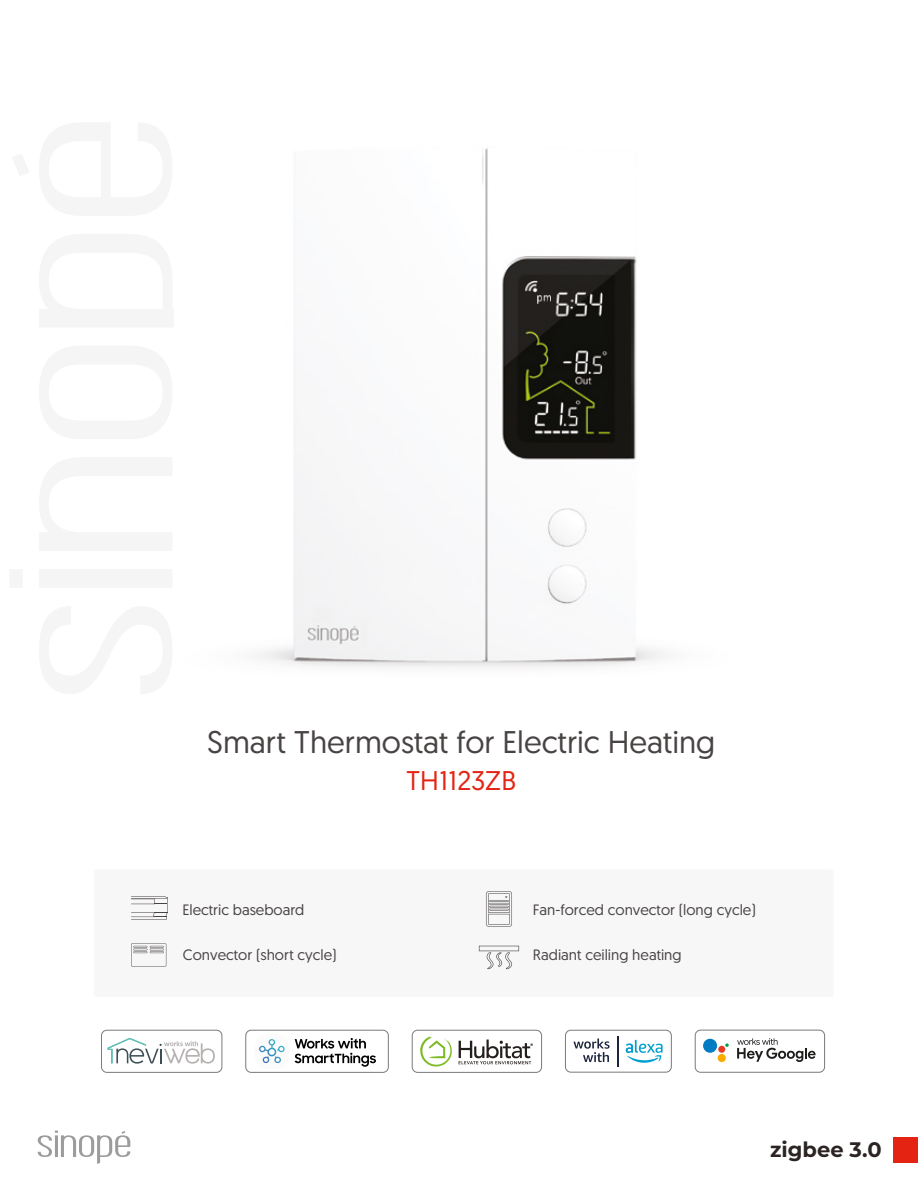
<style>
.page{position:relative;width:918px;height:1188px;background:#fff}
.page>*{position:absolute;margin:0;border:0;box-sizing:border-box;transform-origin:0 0}
.t1{font:31.35px "Geomanist";color:#494444}
.t2{font:27px "Geomanist";color:#e42313}
.t3{font:700 21px "Montserrat";color:#2b2422}
.t4{font:15px "Geomanist";color:#494444}
</style>
<div class="page">
<div style="left:94px;top:870px;width:739px;height:127px;background:#f7f7f8;border-radius:2px"></div>
<div style="left:893px;top:1137px;width:25px;height:26px;background:#e42313"></div>
<svg style="left:38px;top:1131px;width:92px;height:33px"></svg>
<svg style="left:486px;top:891px;width:26px;height:36px"></svg>
<svg style="left:131px;top:896px;width:37px;height:24px"></svg>
<svg style="left:420px;top:1037px;width:32px;height:30px"></svg>
<svg style="left:459px;top:1040px;width:74px;height:24px"></svg>
<div style="left:412px;top:1030px;width:130px;height:43px;border:1px solid #7d7978;border-radius:5px"></div>
<svg style="left:131px;top:943px;width:35px;height:24px"></svg>
<svg style="left:479px;top:946px;width:40px;height:23px"></svg>
<div style="left:101px;top:1030px;width:121px;height:43px;border:1px solid #7d7978;border-radius:5px"></div>
<svg style="left:108px;top:1038px;width:107px;height:26px"></svg>
<img style="left:259px;top:148px;width:407px;height:520px">
<svg style="left:538px;top:296px;width:13px;height:8px"></svg>
<div style="left:245px;top:1030px;width:144px;height:43px;border:1px solid #7d7978;border-radius:5px"></div>
<svg style="left:259px;top:1039px;width:26px;height:25px"></svg>
<svg style="left:295px;top:1038px;width:81px;height:29px"></svg>
<div style="left:695px;top:1030px;width:130px;height:43px;border:1px solid #7d7978;border-radius:5px"></div>
<svg style="left:737px;top:1038px;width:79px;height:24px"></svg>
<svg style="left:725px;top:1043px;width:4px;height:4px"></svg>
<div style="left:718px;top:1046px;width:7px;height:7px;background:#e73b25;border-radius:50%"></div>
<div style="left:718px;top:1054px;width:8px;height:8px;background:#f8ac00;border-radius:50%"></div>
<div style="left:703px;top:1039px;width:14px;height:14px;background:#007cc2;border-radius:50%"></div>
<div style="left:565px;top:1030px;width:107px;height:43px;border:1px solid #7d7978;border-radius:5px"></div>
<svg style="left:574px;top:1038px;width:36px;height:24px"></svg>
<svg style="left:626px;top:1040px;width:37px;height:23px"></svg>
<hr style="left:617px;top:1036px;width:1px;height:31px;background:#1b243c">
<h1 class="t1" style="left:207px;top:722px;width:510px">Smart Thermostat for Electric Heating</h1>
<h2 class="t2" style="left:406px;top:763px;width:111px">TH1123ZB</h2>
<p class="t4" style="left:182px;top:900px;width:123px">Electric baseboard</p>
<p class="t4" style="left:533px;top:900px;width:224px">Fan-forced convector (long cycle)</p>
<p class="t4" style="left:183px;top:945px;width:155px">Convector (short cycle)</p>
<p class="t4" style="left:533px;top:945px;width:150px">Radiant ceiling heating</p>
<h3 class="t3" style="left:770px;top:1135px;width:113px">zigbee 3.0</h3>
</div>
